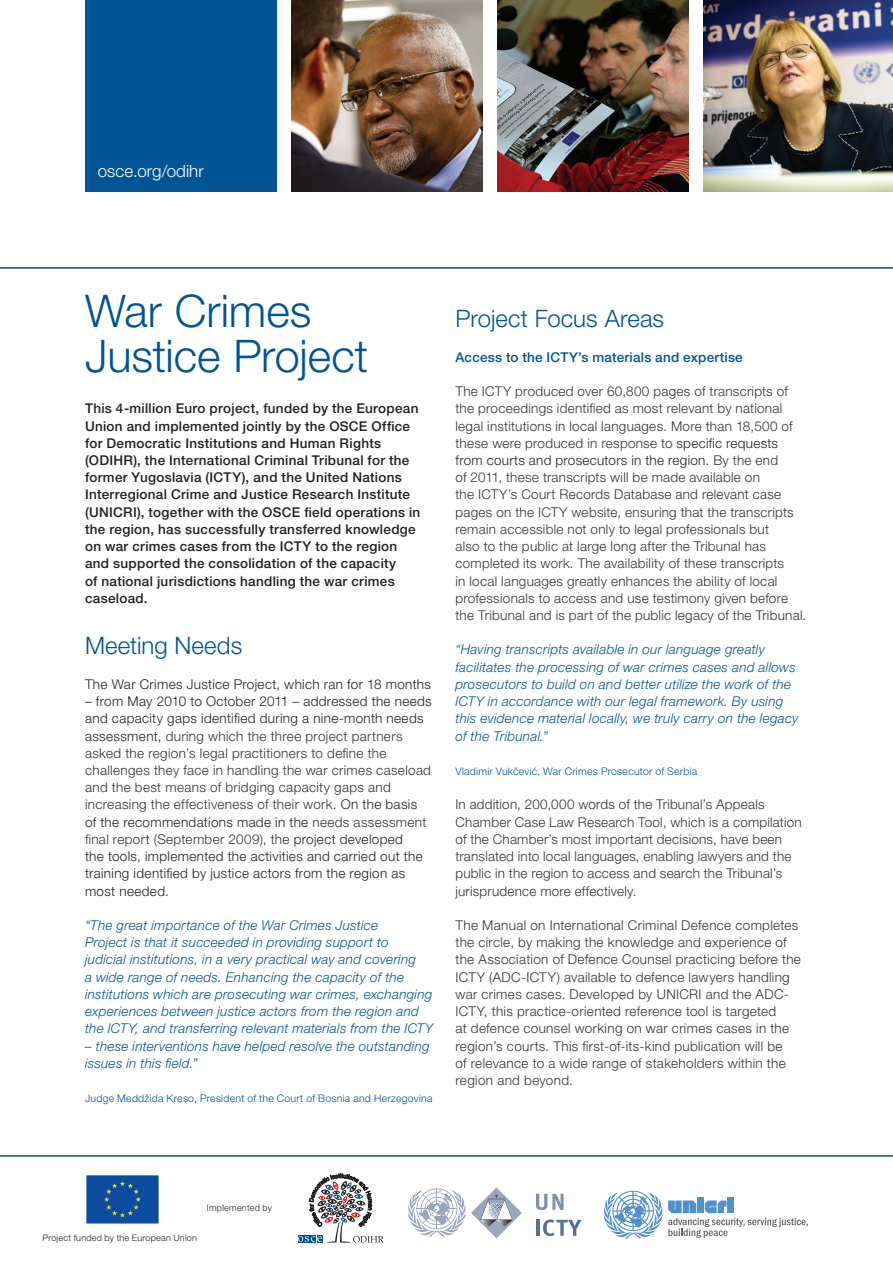
<style>
.page{position:relative;width:893px;height:1263px;background:#fff}
.page>*{position:absolute;margin:0;border:0;box-sizing:border-box;transform-origin:0 0}
.t1{font:300 45px/45px "Helvetica Neue LT Pro";color:#005495}
.Normal__Web{font:300 24px "Helvetica Neue LT Pro";color:#005495}
.t2{font:300 16.95px "Helvetica Neue LT Pro";letter-spacing:.005em;color:#fff}
.Normal__Web-2{font:300 13.5px/17.2px "Helvetica Neue LT Pro";letter-spacing:.02em;color:#333}
.Normal__Web-3{font:italic 300 13.5px/17.2px "Helvetica Neue LT Pro";letter-spacing:.02em;color:#005495}
.t3{font:300 13.5px/17.2px "Helvetica Neue LT Pro";letter-spacing:.025em;color:#231f20}
.Heading_2{font:500 13.5px/17.2px "Helvetica Neue LT Pro";letter-spacing:.02em;color:#231f20}
.Normal__Web-4{font:500 13.5px "Helvetica Neue LT Pro";letter-spacing:.015em;color:#005495}
.Normal__Web-5{font:300 10.5px "Helvetica Neue LT Pro";letter-spacing:.025em;color:#005495}
.Normal__Web-6{font:300 9px "Helvetica Neue LT Pro";letter-spacing:.03em;color:#231f20}
.s1{color:#333}
.s2{color:#231f20}
</style>
<div class="page">
<div style="left:85px;top:0;width:191px;height:191px;background:#005495"></div>
<img style="left:291px;top:0;width:192px;height:191px">
<img style="left:497px;top:0;width:192px;height:191px">
<hr style="left:0;top:1155px;width:893px;height:2px;background:#005495">
<hr style="left:0;top:267px;width:893px;height:2px;background:#005495">
<svg style="left:298px;top:1174px;width:86px;height:69px"></svg>
<img style="left:86px;top:1175px;width:73px;height:49px">
<svg style="left:604px;top:1191px;width:204px;height:48px"></svg>
<svg style="left:408px;top:1188px;width:57px;height:49px"></svg>
<svg style="left:471px;top:1187px;width:51px;height:51px"></svg>
<svg style="left:536px;top:1194px;width:28px;height:16px"></svg>
<hr style="left:536px;top:1220px;width:3px;height:16px;background:#566f94">
<svg style="left:543px;top:1219px;width:38px;height:17px"></svg>
<img style="left:704px;top:0;width:189px;height:191px">
<p class="t2" style="left:98px;top:161px;width:107px">osce.org/odihr</p>
<p class="t1" style="left:85px;top:288px;width:284px">War Crimes<br>Justice Project</p>
<p class="Heading_2" style="left:85px;top:400px;width:337px">This 4-million Euro project, funded by the European Union and implemented jointly by the OSCE Office for Democratic Institutions and Human Rights (ODIHR), the International Criminal Tribunal for the former Yugoslavia (ICTY), and the United Nations Interregional Crime and Justice Research Institute (UNICRI), together with the OSCE field operations in the region, has successfully transferred knowledge on war crimes cases from the ICTY to the region and supported the consolidation of the capacity<br>of national jurisdictions handling the war crimes caseload.</p>
<p class="Normal__Web" style="left:85px;top:631px;width:159px">Meeting Needs</p>
<p class="t3" style="left:85px;top:675px;width:347px">The War Crimes Justice Project, which ran for 18 months</p>
<p class="t3" style="left:85px;top:692px;width:348px">– from May 2010 to October 2011 – addressed the needs and capacity gaps identified during a nine-month needs assessment, <span class="s1">during which the three project partners asked the region’s legal practitioners to define the challenges they face in handling the war crimes caseload and the best means of bridging capacity gaps and increasing the effectiveness of their work.</span> On the basis<br>of the recommendations made in the <span class="s1">needs assessment final report (September 2009), the</span> project developed<br>the tools, implemented the activities and carried out the training identified by justice actors from the region as most needed.</p>
<p class="Normal__Web-3" style="left:85px;top:916px;width:349px">“The great importance of the War Crimes Justice<br>Project is that it succeeded in providing support to<br>judicial institutions, in a very practical way and covering<br>a wide range of needs. Enhancing the capacity of the institutions which are prosecuting war crimes, exchanging experiences between justice actors from the region and the ICTY, and transferring relevant materials from the ICTY</p>
<p class="Normal__Web-3" style="left:85px;top:1037px;width:346px">– these interventions have helped resolve the outstanding issues in this field.”</p>
<p class="Normal__Web-5" style="left:85px;top:1092px;width:349px">Judge Meddžida Kreso, President of the Court of Bosnia and Herzegovina</p>
<p class="Normal__Web" style="left:455px;top:304px;width:210px">Project Focus Areas</p>
<p class="Normal__Web-4" style="left:455px;top:349px;width:289px">Access to the ICTY’s materials and expertise</p>
<p class="Normal__Web-2" style="left:455px;top:382px;width:352px">The ICTY produced over 60,800 pages of transcripts of the proceedings identified as most relevant by national legal institutions in local languages. More than 18,500 of these were produced in response to <span class="s2">specific requests from courts and prosecutors in the region.</span> By the end<br>of 2011, these transcripts will be made available on<br>the ICTY’s Court Records Database and relevant case pages on the ICTY website, ensuring that the transcripts remain accessible not only to legal professionals but<br>also to the public at large long after the Tribunal has completed its work. The availability of these transcripts<br>in local languages greatly enhances the ability of local professionals to access and use testimony given before the Tribunal and is part of the public legacy of the Tribunal.</p>
<p class="Normal__Web-3" style="left:455px;top:641px;width:344px">“Having transcripts available in our language greatly facilitates the processing of war crimes cases and allows prosecutors to build on and better utilize the work of the ICTY in accordance with our legal framework. By using this evidence material locally, we truly carry on the legacy of the Tribunal.”</p>
<p class="Normal__Web-5" style="left:455px;top:765px;width:243px">Vladimir Vukčević, War Crimes Prosecutor of Serbia</p>
<p class="Normal__Web-2" style="left:455px;top:796px;width:348px">In addition, 200,000 words of the Tribunal’s Appeals Chamber Case Law Research Tool, which is a compilation of the Chamber’s most important decisions, have been translated into local languages, enabling lawyers and the public in the region to access and search the Tribunal’s jurisprudence more effectively.</p>
<p class="Normal__Web-2" style="left:455px;top:916px;width:347px">The Manual on International Criminal Defence completes the circle, by making the knowledge and experience of the Association of Defence Counsel practicing before the ICTY (ADC-ICTY) available to defence lawyers handling war crimes cases. Developed by UNICRI and the ADC-ICTY, this practice-oriented reference tool is targeted<br>at defence counsel working on war crimes cases in the region’s courts. This first-of-its-kind publication will be<br>of relevance to a wide range of stakeholders within the region and beyond.</p>
<p class="Normal__Web-6" style="left:43px;top:1232px;width:156px">Project funded by the European Union</p>
<p class="Normal__Web-6" style="left:207px;top:1202px;width:66px">Implemented by</p>
</div>
